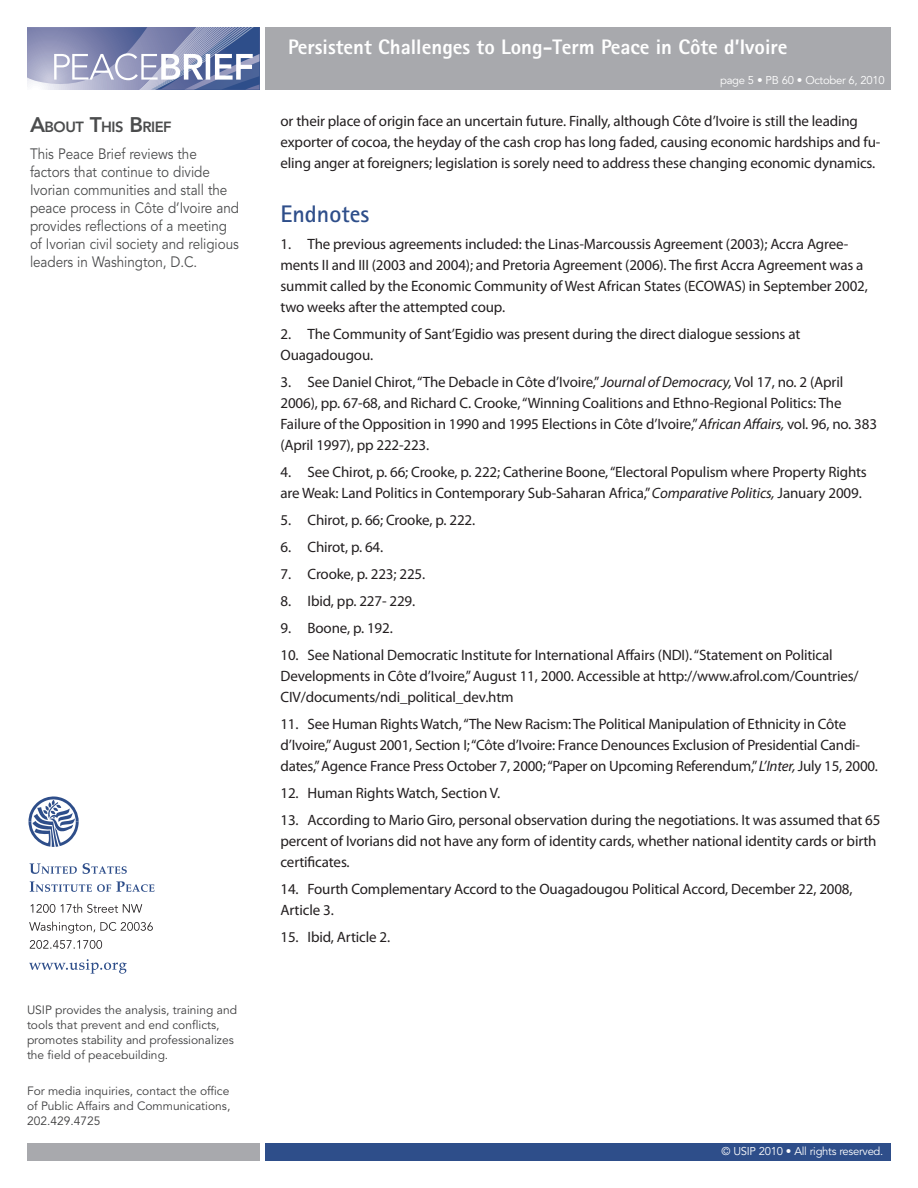
<style>
.page{position:relative;width:918px;height:1188px;background:#fff}
.page>*{position:absolute;margin:0;border:0;box-sizing:border-box;transform-origin:0 0}
.t1{font:700 24px "Rotis Sans Serif";color:#2e4e8a}
.t2{font:800 21px "Rotis Sans Serif";color:#fff}
.t3{font:15px/21px "Myriad Pro";letter-spacing:-.01em;color:#231f20}
.t4{font:15px/18px "Avenir LT Std";letter-spacing:-.005em;color:#4b4c4d;scale:.9 1}
.t5{font:800 14.7px "Avenir LT Std";letter-spacing:-.035em;color:#4b4c4d}
.t6{font:12px/15px "Avenir LT Std";color:#3e3e3f}
.t7{font:11.25px "Avenir LT Std";letter-spacing:-.025em;color:#fff}
.s1{font-size:21px}
.s2{font-style:italic}
</style>
<div class="page">
<div style="left:265px;top:1143px;width:626px;height:18px;background:#2e4e8a"></div>
<div style="left:27px;top:1143px;width:233px;height:18px;background:#a8a9ad"></div>
<div style="left:265px;top:27px;width:626px;height:63px;background:#a8a9ad"></div>
<svg style="left:27px;top:27px;width:233px;height:63px;background:#9199bc"></svg>
<svg style="left:29px;top:959px;width:98px;height:15px"></svg>
<svg style="left:30px;top:940px;width:72px;height:9px"></svg>
<svg style="left:29px;top:922px;width:124px;height:12px"></svg>
<svg style="left:30px;top:904px;width:112px;height:9px"></svg>
<svg style="left:30px;top:881px;width:124px;height:11px"></svg>
<svg style="left:30px;top:863px;width:97px;height:11px"></svg>
<svg style="left:28px;top:796px;width:51px;height:51px"></svg>
<p class="t5" style="left:30px;top:118px;width:143px"><span class="s1">A</span>BOUT <span class="s1">T</span>HIS <span class="s1">B</span>RIEF</p>
<p class="t4" style="left:30px;top:145px;width:234px">This Peace Brief reviews the factors that continue to divide<br>Ivorian communities and stall the peace process in Côte d’Ivoire and provides reflections of a meeting of Ivorian civil society and religious leaders in Washington, D.C.</p>
<p class="t6" style="left:27px;top:1003px;width:212px">USIP provides the analysis, training and tools that prevent and end conflicts, promotes stability and professionalizes the field of peacebuilding.</p>
<p class="t6" style="left:27px;top:1084px;width:205px;text-align:justify">For media inquiries, contact the office of Public Affairs and Communications, 202.429.4725</p>
<h2 class="t2" style="left:288px;top:34px;width:501px">Persistent Challenges to Long-Term Peace in Côte d’Ivoire</h2>
<p class="t7" style="left:720px;top:74px;width:166px">page 5 • PB 60 • October 6, 2010</p>
<p class="t3" style="left:280px;top:110px;width:602px">or their place of origin face an uncertain future. Finally, although Côte d’Ivoire is still the leading exporter of cocoa, the heyday of the cash crop has long faded, causing economic hardships and fu&shy;eling anger at foreigners; legislation is sorely need to address these changing economic dynamics.</p>
<h1 class="t1" style="left:280px;top:199px;width:90px">Endnotes</h1>
<p class="t3" style="left:280px;top:233px;width:589px">1. The previous agreements included: the Linas-Marcoussis Agreement (2003); Accra Agree&shy;ments II and III (2003 and 2004); and Pretoria Agreement (2006). The first Accra Agreement was a summit called by the Economic Community of West African States (ECOWAS) in September 2002, two weeks after the attempted coup.</p>
<p class="t3" style="left:280px;top:323px;width:521px">2. The Community of Sant’Egidio was present during the direct dialogue sessions at<br>Ouagadougou.</p>
<p class="t3" style="left:280px;top:371px;width:598px">3. See Daniel Chirot, “The Debacle in Côte d’Ivoire,” <span class="s2">Journal of Democracy,</span> Vol 17, no. 2 (April 2006), pp. 67-68, and Richard C. Crooke, “Winning Coalitions and Ethno-Regional Politics: The Failure of the Opposition in 1990 and 1995 Elections in Côte d’Ivoire,” <span class="s2">African Affairs,</span> vol. 96, no. 383 (April 1997), pp 222-223.</p>
<p class="t3" style="left:280px;top:461px;width:588px">4. See Chirot, p. 66; Crooke, p. 222; Catherine Boone, “Electoral Populism where Property Rights are Weak: Land Politics in Contemporary Sub-Saharan Africa,” <span class="s2">Comparative Politics,</span> January 2009.</p>
<p class="t3" style="left:280px;top:509px;width:196px">5. Chirot, p. 66; Crooke, p. 222.</p>
<p class="t3" style="left:280px;top:536px;width:104px">6. Chirot, p. 64.</p>
<p class="t3" style="left:280px;top:563px;width:146px">7. Crooke, p. 223; 225.</p>
<p class="t3" style="left:280px;top:590px;width:136px">8. Ibid, pp. 227- 229.</p>
<p class="t3" style="left:280px;top:617px;width:114px">9. Boone, p. 192.</p>
<p class="t3" style="left:280px;top:644px;width:580px">10. See National Democratic Institute for International Affairs (NDI). “Statement on Political<br>Developments in Côte d’Ivoire,” August 11, 2000. Accessible at http://www.afrol.com/Countries/<br>CIV/documents/ndi_political_dev.htm</p>
<p class="t3" style="left:280px;top:713px;width:599px">11. See Human Rights Watch, “The New Racism: The Political Manipulation of Ethnicity in Côte d’Ivoire,” August 2001, Section I; “Côte d’Ivoire: France Denounces Exclusion of Presidential Candi&shy;dates,” Agence France Press October 7, 2000; “Paper on Upcoming Referendum,” <span class="s2">L’Inter,</span> July 15, 2000.</p>
<p class="t3" style="left:280px;top:782px;width:221px">12. Human Rights Watch, Section V.</p>
<p class="t3" style="left:280px;top:809px;width:602px">13. According to Mario Giro, personal observation during the negotiations. It was assumed that 65 percent of Ivorians did not have any form of identity cards, whether national identity cards or birth certificates.</p>
<p class="t3" style="left:280px;top:878px;width:574px">14. Fourth Complementary Accord to the Ouagadougou Political Accord, December 22, 2008,<br>Article 3.</p>
<p class="t3" style="left:280px;top:926px;width:111px">15. Ibid, Article 2.</p>
<p class="t7" style="left:722px;top:1145px;width:163px">© USIP 2010 • All rights reserved.</p>
</div>
